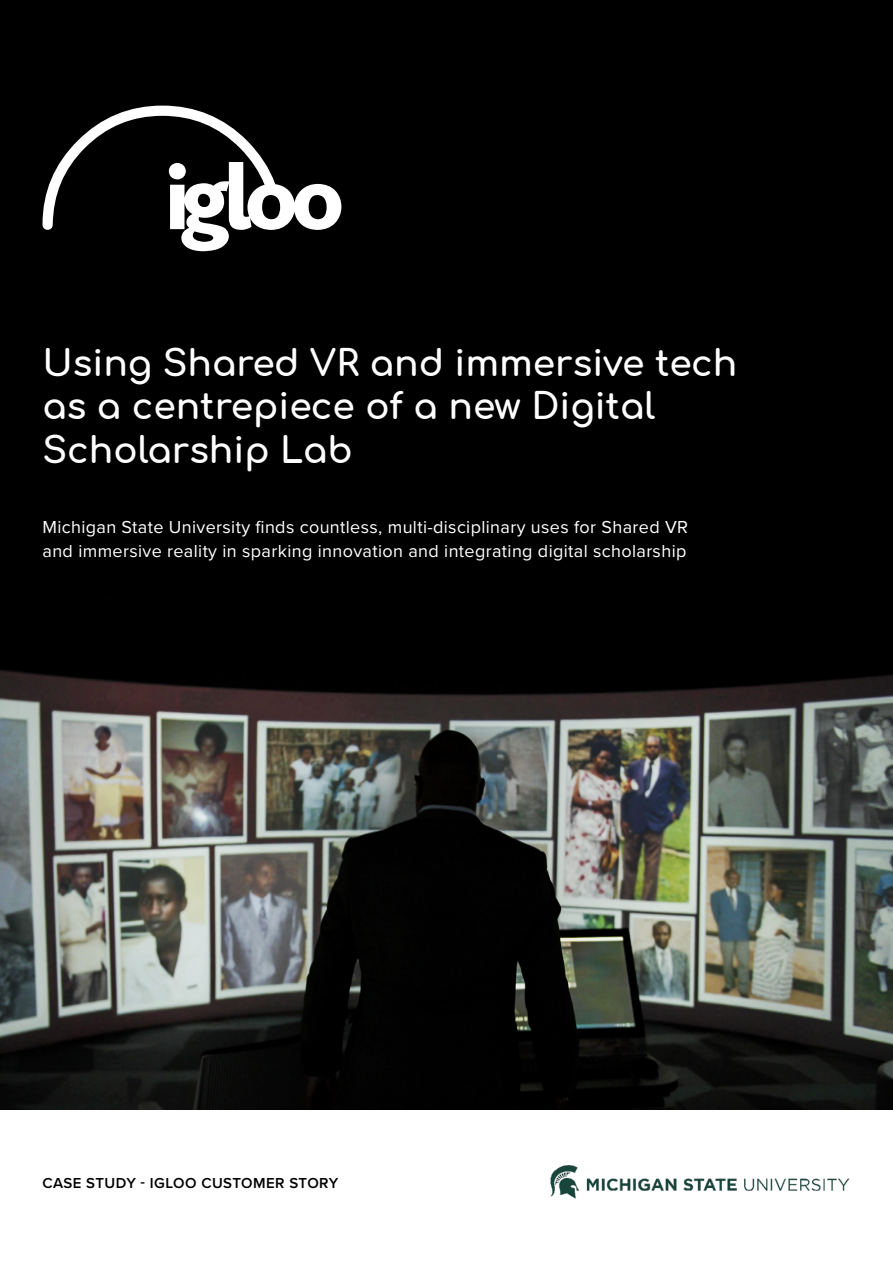
<style>
.page{position:relative;width:893px;height:1263px;background:#fff}
.page>*{position:absolute;margin:0;border:0;box-sizing:border-box;transform-origin:0 0}
.t1{font:700 36px/43.2px "Comfortaa";color:#fff}
.t2{font:18px/24px "Proxima Nova";letter-spacing:.02em;color:#fff}
.t3{font:600 15px "Proxima Nova";letter-spacing:.03em;color:#000}
</style>
<div class="page">
<div style="left:0;top:0;width:893px;height:791px;background:#000"></div>
<img style="left:0;top:670px;width:893px;height:440px">
<img style="left:550px;top:1165px;width:300px;height:34px">
<svg style="left:42px;top:106px;width:299px;height:145px"></svg>
<h1 class="t1" style="left:43px;top:336px;width:696px">Using Shared VR and immersive tech as a centrepiece of a new Digital<br>Scholarship Lab</h1>
<p class="t2" style="left:43px;top:514px;width:647px">Michigan State University finds countless, multi-disciplinary uses for Shared VR and immersive reality in sparking innovation and integrating digital scholarship</p>
<p class="t3" style="left:43px;top:1172px;width:297px">CASE STUDY - IGLOO CUSTOMER STORY</p>
</div>
